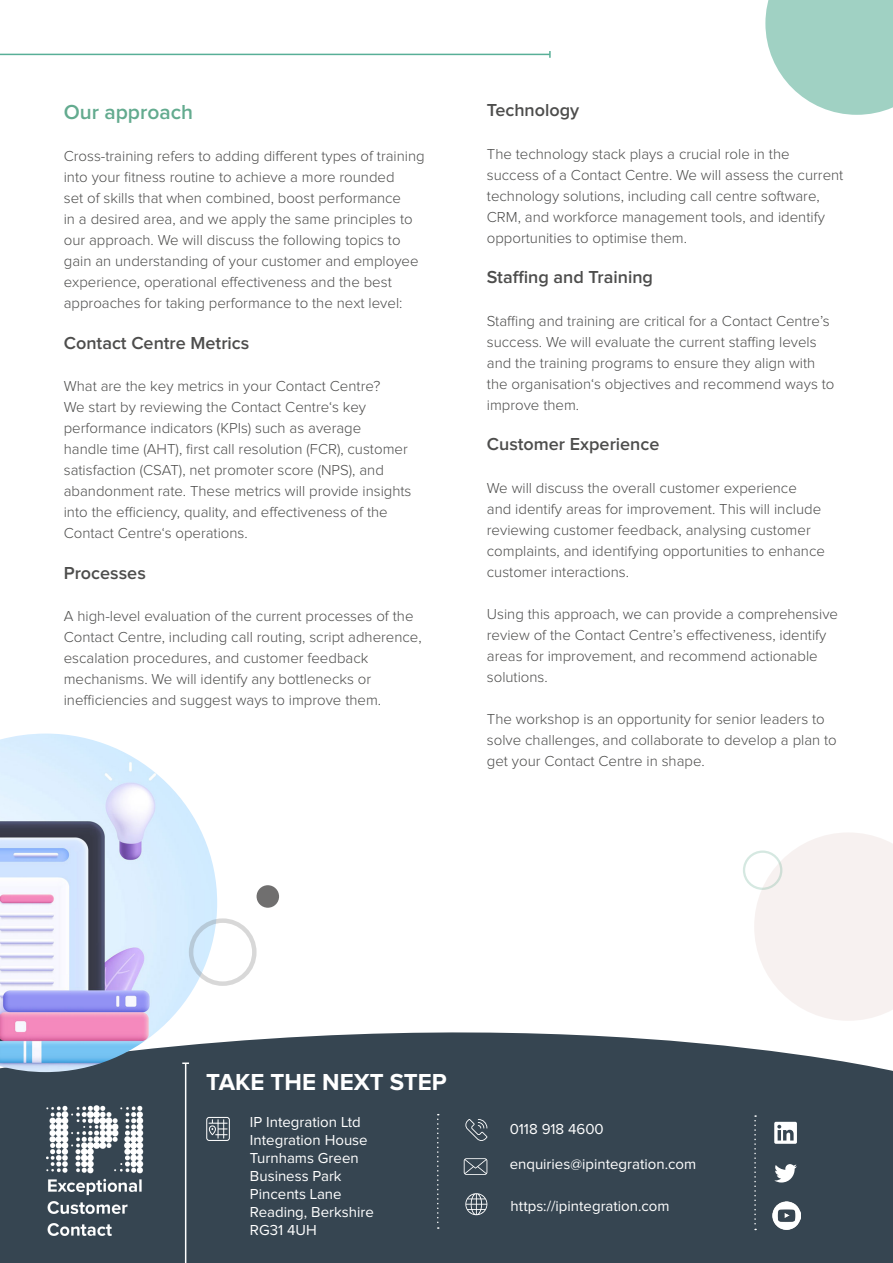
<style>
.page{position:relative;width:893px;height:1263px;background:#fff}
.page>*{position:absolute;margin:0;border:0;box-sizing:border-box;transform-origin:0 0}
.Intro_text{font:700 24px "Proxima Nova";color:#fff}
.Intro_text-2{font:600 21px "Proxima Nova";color:#63ab8f}
.Intro_text-3{font:600 18px "Proxima Nova";color:#4d4d4c}
.Intro_text-4{font:300 15px/21px "Proxima Nova";color:#4d4d4c}
.White_Quote{font:15px/18px "Proxima Nova";color:#fff}
</style>
<div class="page">
<svg style="left:754px;top:833px;width:139px;height:151px"></svg>
<hr style="left:0;top:54px;width:550px;height:1px;background:#58af97">
<svg style="left:549px;top:51px;width:2px;height:7px"></svg>
<svg style="left:0;top:984px;width:893px;height:279px;fill:#364551"></svg>
<hr style="left:185px;top:1063px;width:1px;height:200px;background:#fff">
<svg style="left:437px;top:1114px;width:2px;height:115px"></svg>
<svg style="left:754px;top:1115px;width:2px;height:115px"></svg>
<svg style="left:465px;top:1119px;width:22px;height:22px"></svg>
<svg style="left:464px;top:1158px;width:23px;height:17px"></svg>
<svg style="left:465px;top:1193px;width:22px;height:22px"></svg>
<svg style="left:206px;top:1117px;width:24px;height:24px"></svg>
<svg style="left:774px;top:1164px;width:23px;height:18px"></svg>
<svg style="left:774px;top:1122px;width:23px;height:22px"></svg>
<img style="left:772px;top:1201px;width:28px;height:28px">
<img style="left:46px;top:1106px;width:100px;height:143px">
<svg style="left:765px;top:0;width:128px;height:115px"></svg>
<div style="left:743px;top:850px;width:39px;height:40px;border:2px solid #63ab8f;border-radius:50%"></div>
<div style="left:257px;top:885px;width:22px;height:23px;background:#706f6f;border-radius:50%"></div>
<img style="left:0;top:733px;width:217px;height:339px">
<div style="left:189px;top:918px;width:68px;height:68px;border:4px solid #706f6f;border-radius:50%"></div>
<p class="Intro_text-2" style="left:64px;top:102px;width:131px">Our approach</p>
<p class="Intro_text-4" style="left:64px;top:146px;width:362px">Cross-training refers to adding different types of training into your fitness routine to achieve a more rounded<br>set of skills that when combined, boost performance<br>in a desired area, and we apply the same principles to our approach. We will discuss the following topics to gain an understanding of your customer and employee experience, operational effectiveness and the best approaches for taking performance to the next level:</p>
<p class="Intro_text-3" style="left:64px;top:334px;width:187px">Contact Centre Metrics</p>
<p class="Intro_text-4" style="left:64px;top:376px;width:349px">What are the key metrics in your Contact Centre?<br>We start by reviewing the Contact Centre‘s key performance indicators (KPIs) such as average<br>handle time (AHT), first call resolution (FCR), customer satisfaction (CSAT), net promoter score (NPS), and abandonment rate. These metrics will provide insights into the efficiency, quality, and effectiveness of the Contact Centre‘s operations.</p>
<p class="Intro_text-3" style="left:64px;top:564px;width:84px">Processes</p>
<p class="Intro_text-4" style="left:64px;top:606px;width:359px">A high-level evaluation of the current processes of the Contact Centre, including call routing, script adherence, escalation procedures, and customer feedback mechanisms. We will identify any bottlenecks or inefficiencies and suggest ways to improve them.</p>
<p class="Intro_text-3" style="left:487px;top:102px;width:94px">Technology</p>
<p class="Intro_text-4" style="left:487px;top:143px;width:358px">The technology stack plays a crucial role in the success of a Contact Centre. We will assess the current technology solutions, including call centre software, CRM, and workforce management tools, and identify opportunities to optimise them.</p>
<p class="Intro_text-3" style="left:487px;top:269px;width:168px">Staffing and Training</p>
<p class="Intro_text-4" style="left:487px;top:310px;width:349px">Staffing and training are critical for a Contact Centre’s success. We will evaluate the current staffing levels and the training programs to ensure they align with the organisation‘s objectives and recommend ways to improve them.</p>
<p class="Intro_text-3" style="left:487px;top:436px;width:174px">Customer Experience</p>
<p class="Intro_text-4" style="left:487px;top:477px;width:339px">We will discuss the overall customer experience and identify areas for improvement. This will include reviewing customer feedback, analysing customer complaints, and identifying opportunities to enhance customer interactions.</p>
<p class="Intro_text-4" style="left:487px;top:604px;width:353px">Using this approach, we can provide a comprehensive review of the Contact Centre’s effectiveness, identify areas for improvement, and recommend actionable solutions.</p>
<p class="Intro_text-4" style="left:487px;top:709px;width:351px">The workshop is an opportunity for senior leaders to solve challenges, and collaborate to develop a plan to get your Contact Centre in shape.</p>
<p class="Intro_text" style="left:206px;top:1068px;width:242px">TAKE THE NEXT STEP</p>
<p class="White_Quote" style="left:250px;top:1113px;width:112px">IP Integration Ltd</p>
<p class="White_Quote" style="left:250px;top:1131px;width:119px">Integration House</p>
<p class="White_Quote" style="left:250px;top:1149px;width:110px">Turnhams Green<br>Business Park</p>
<p class="White_Quote" style="left:250px;top:1185px;width:93px">Pincents Lane</p>
<p class="White_Quote" style="left:250px;top:1203px;width:125px">Reading, Berkshire</p>
<p class="White_Quote" style="left:250px;top:1221px;width:68px">RG31 4UH</p>
<p class="White_Quote" style="left:510px;top:1120px;width:96px">0118 918 4600</p>
<p class="White_Quote" style="left:510px;top:1155px;width:188px">enquiries@ipintegration.com</p>
<p class="White_Quote" style="left:511px;top:1197px;width:161px">https://ipintegration.com</p>
</div>
